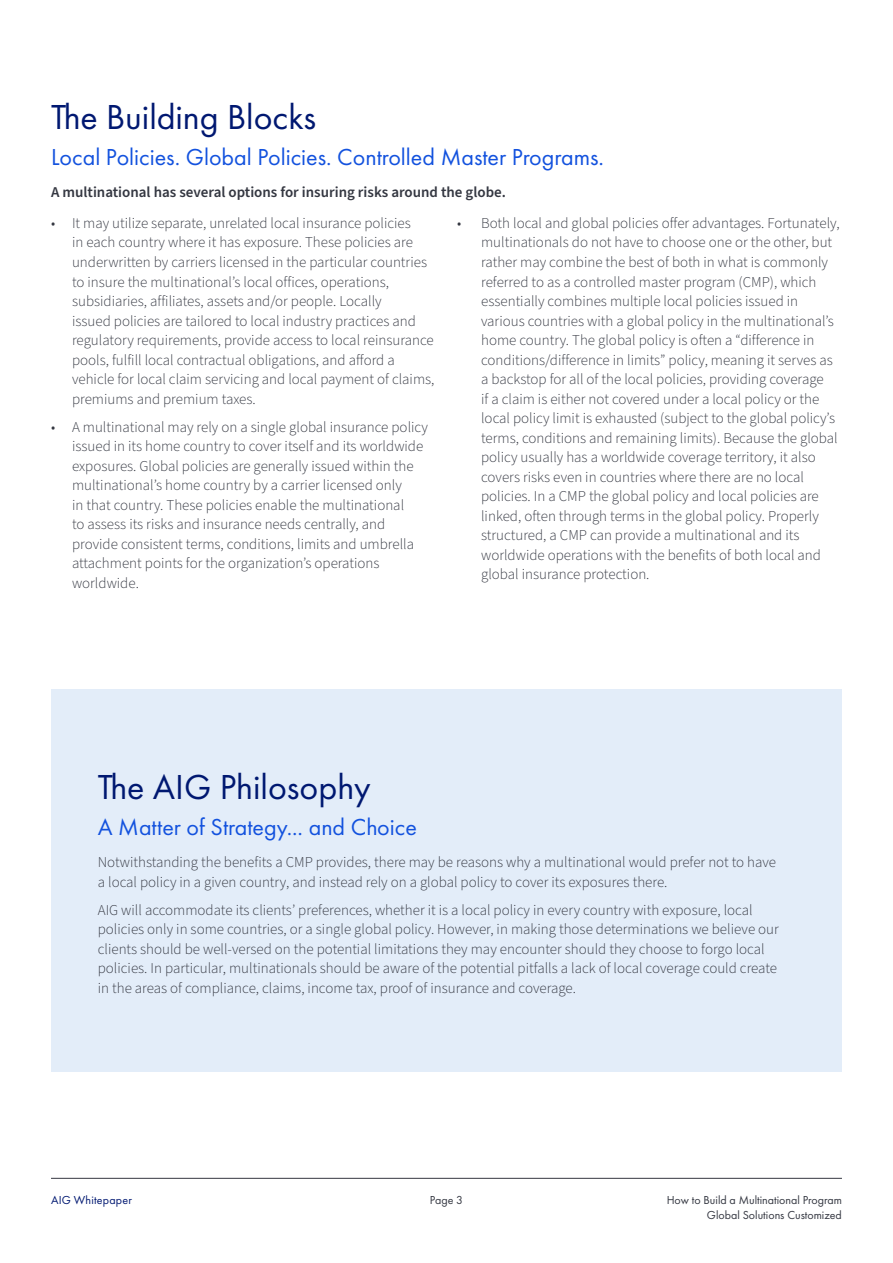
<style>
.page{position:relative;width:893px;height:1263px;background:#fff}
.page>*{position:absolute;margin:0;border:0;box-sizing:border-box;transform-origin:0 0}
.t1{font:36px "Futura PT";color:#001871}
.t2{font:24px "Futura PT";color:#1352de}
.t3{font:300 15px/19.5px "Source Sans Pro";color:#343741}
.t4{font:600 15px "Source Sans Pro";color:#343741}
.t5{font:12px/14.4px "Futura PT";color:#343741;text-align:right}
.t6{font:12px "Futura PT";letter-spacing:.02em;color:#001871}
</style>
<div class="page">
<div style="left:51px;top:689px;width:791px;height:382px;background:#e3edf9"></div>
<hr style="left:51px;top:1178px;width:791px;height:1px;background:#343741">
<h2 class="t1" style="left:51px;top:96px;width:267px">The Building Blocks</h2>
<h3 class="t2" style="left:51px;top:143px;width:555px">Local Policies. Global Policies. Controlled Master Programs.</h3>
<p class="t4" style="left:51px;top:182px;width:456px">A multinational has several options for insuring risks around the globe.</p>
<p class="t3" style="left:72px;top:214px;width:364px;text-indent:-21px">• It may utilize separate, unrelated local insurance policies<br>in each country where it has exposure. These policies are underwritten by carriers licensed in the particular countries to insure the multinational’s local offices, operations, subsidiaries, affiliates, assets and/or people. Locally<br>issued policies are tailored to local industry practices and regulatory requirements, provide access to local reinsurance pools, fulfill local contractual obligations, and afford a vehicle for local claim servicing and local payment of claims, premiums and premium taxes.</p>
<p class="t3" style="left:72px;top:417px;width:357px;text-indent:-21px">• A multinational may rely on a single global insurance policy issued in its home country to cover itself and its worldwide exposures. Global policies are generally issued within the multinational’s home country by a carrier licensed only<br>in that country. These policies enable the multinational<br>to assess its risks and insurance needs centrally, and provide consistent terms, conditions, limits and umbrella attachment points for the organization’s operations worldwide.</p>
<p class="t3" style="left:481px;top:214px;width:360px;text-indent:-24px">• Both local and global policies offer advantages. Fortunately, multinationals do not have to choose one or the other, but rather may combine the best of both in what is commonly referred to as a controlled master program (CMP), which essentially combines multiple local policies issued in various countries with a global policy in the multinational’s home country. The global policy is often a “difference in conditions/difference in limits” policy, meaning it serves as a backstop for all of the local policies, providing coverage<br>if a claim is either not covered under a local policy or the local policy limit is exhausted (subject to the global policy’s terms, conditions and remaining limits). Because the global policy usually has a worldwide coverage territory, it also covers risks even in countries where there are no local policies. In a CMP the global policy and local policies are linked, often through terms in the global policy. Properly structured, a CMP can provide a multinational and its worldwide operations with the benefits of both local and global insurance protection.</p>
<h2 class="t1" style="left:98px;top:766px;width:275px">The AIG Philosophy</h2>
<h3 class="t2" style="left:98px;top:812px;width:321px">A Matter of Strategy... and Choice</h3>
<p class="t3" style="left:98px;top:853px;width:680px">Notwithstanding the benefits a CMP provides, there may be reasons why a multinational would prefer not to have a local policy in a given country, and instead rely on a global policy to cover its exposures there.</p>
<p class="t3" style="left:98px;top:900px;width:683px">AIG will accommodate its clients’ preferences, whether it is a local policy in every country with exposure, local policies only in some countries, or a single global policy. However, in making those determinations we believe our clients should be well-versed on the potential limitations they may encounter should they choose to forgo local policies. In particular, multinationals should be aware of the potential pitfalls a lack of local coverage could create in the areas of compliance, claims, income tax, proof of insurance and coverage.</p>
<p class="t6" style="left:51px;top:1193px;width:82px">AIG Whitepaper</p>
<p class="t5" style="left:430px;top:1193px;width:35px">Page 3</p>
<p class="t5" style="left:667px;top:1193px;width:177px">How to Build a Multinational Program<br>Global Solutions Customized</p>
</div>
